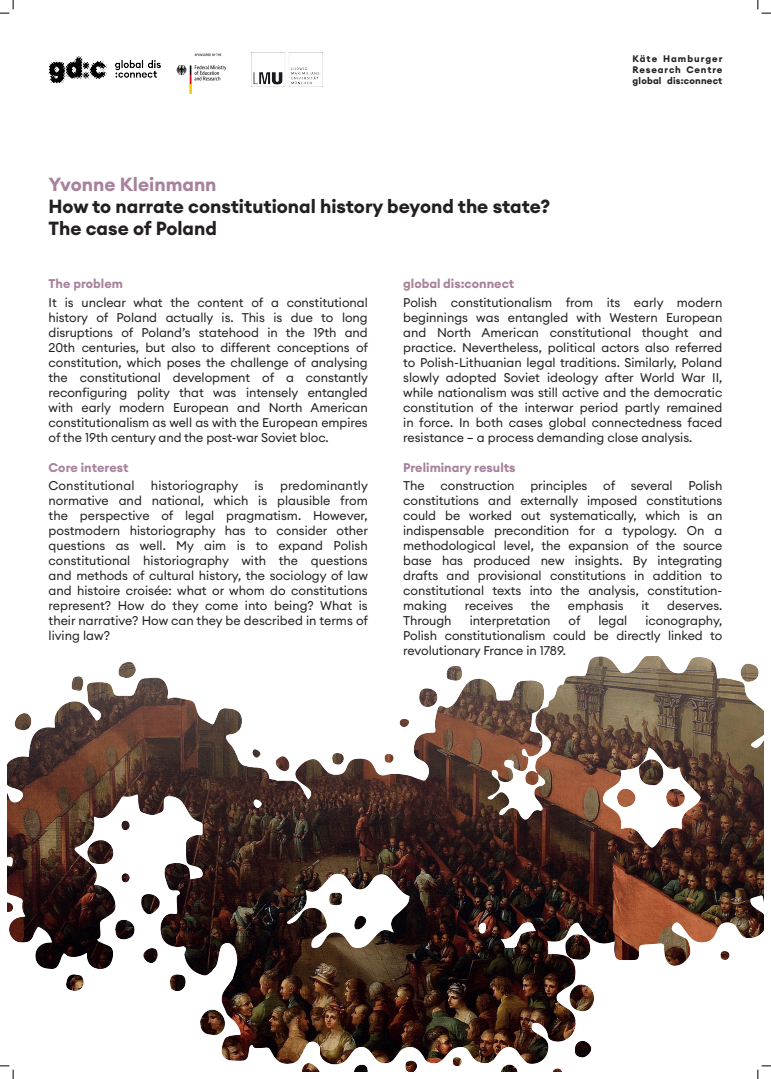
<style>
.page{position:relative;width:771px;height:1079px;background:#fff}
.page>*{position:absolute;margin:0;border:0;box-sizing:border-box;transform-origin:0 0}
.t1{font:700 18.75px "Euclid Circular A";color:#231f20}
.t2{font:700 18.75px "Euclid Circular A";color:#a8829c}
.t3{font:12.5px/15px "Euclid Circular A";letter-spacing:-.005em;color:#231f20;text-align:justify}
.t4{font:700 12.5px "Euclid Circular A";color:#a8829c}
.t5{font:700 9.38px "Euclid Circular A";letter-spacing:.02em;color:#231f20}
.t6{font:700 9.38px "Euclid Circular A";letter-spacing:.085em;color:#231f20}
.t7{font:700 9.38px "Euclid Circular A";letter-spacing:.11em;color:#231f20}
</style>
<div class="page">
<img style="left:8px;top:656px;width:755px;height:415px">
<img style="left:253px;top:67px;width:68px;height:18px">
<img style="left:49px;top:57px;width:111px;height:26px">
<img style="left:176px;top:52px;width:76px;height:42px">
<svg style="left:0;top:0;width:14px;height:14px"></svg>
<svg style="left:0;top:1065px;width:14px;height:14px"></svg>
<svg style="left:757px;top:0;width:13px;height:14px"></svg>
<svg style="left:757px;top:1065px;width:13px;height:14px"></svg>
<p class="t2" style="left:49px;top:172px;width:169px">Yvonne Kleinmann</p>
<p class="t1" style="left:49px;top:194px;width:503px">How to narrate constitutional history beyond the state?</p>
<p class="t1" style="left:49px;top:217px;width:170px">The case of Poland</p>
<p class="t7" style="left:632px;top:52px;width:91px">Käte Hamburger</p>
<p class="t6" style="left:632px;top:64px;width:91px">Research Centre</p>
<p class="t5" style="left:632px;top:75px;width:91px">global dis:connect</p>
<p class="t4" style="left:49px;top:276px;width:76px">The problem</p>
<p class="t3" style="left:49px;top:294px;width:321px">It is unclear what the content of a constitutional history of Poland actually is. This is due to long disruptions of Poland’s statehood in the 19th and 20th centuries, but also to different conceptions of constitution, which poses the challenge of analysing the constitutional development of a constantly reconfiguring polity that was intensely entangled with early modern European and North American constitutionalism as well as with the European empires of the 19th century and the post-war Soviet bloc.</p>
<p class="t4" style="left:49px;top:459px;width:81px">Core interest</p>
<p class="t3" style="left:49px;top:478px;width:87px">Constitutional</p>
<p class="t3" style="left:151px;top:478px;width:89px">historiography</p>
<p class="t3" style="left:254px;top:478px;width:11px">is</p>
<p class="t3" style="left:49px;top:478px;width:321px;text-indent:231px">predominantly normative and national, which is plausible from the perspective of legal pragmatism. However, postmodern historiography has to consider other questions as well. My aim is to expand Polish constitutional historiography with the questions and methods of cultural history, the sociology of law and histoire croisée: what or whom do constitutions represent? How do they come into being? What is their narrative? How can they be described in terms of living law?</p>
<p class="t4" style="left:403px;top:276px;width:113px">global dis:connect</p>
<p class="t3" style="left:403px;top:294px;width:320px">Polish constitutionalism from its early modern beginnings was entangled with Western European and North American constitutional thought and practice. Nevertheless, political actors also referred to Polish-Lithuanian legal traditions. Similarly, Poland slowly adopted Soviet ideology after World War II, while nationalism was still active and the democratic constitution of the interwar period partly remained in force. In both cases global connectedness faced resistance – a process demanding close analysis.</p>
<p class="t4" style="left:403px;top:459px;width:114px">Preliminary results</p>
<p class="t3" style="left:403px;top:478px;width:23px">The</p>
<p class="t3" style="left:440px;top:478px;width:76px">construction</p>
<p class="t3" style="left:530px;top:478px;width:58px">principles</p>
<p class="t3" style="left:603px;top:478px;width:71px">of several</p>
<p class="t3" style="left:403px;top:478px;width:320px;text-indent:285px">Polish constitutions and externally imposed constitutions could be worked out systematically, which is an indispensable precondition for a typology. On a methodological level, the expansion of the source base has produced new insights. By integrating drafts and provisional constitutions in addition to constitutional texts into the analysis, constitution&shy;making</p>
<p class="t3" style="left:464px;top:598px;width:50px">receives</p>
<p class="t3" style="left:531px;top:598px;width:21px">the</p>
<p class="t3" style="left:568px;top:598px;width:57px">emphasis</p>
<p class="t3" style="left:641px;top:598px;width:9px">it</p>
<p class="t3" style="left:667px;top:598px;width:57px">deserves.</p>
<p class="t3" style="left:403px;top:613px;width:50px">Through</p>
<p class="t3" style="left:469px;top:613px;width:82px">interpretation</p>
<p class="t3" style="left:568px;top:613px;width:14px">of</p>
<p class="t3" style="left:598px;top:613px;width:30px">legal</p>
<p class="t3" style="left:403px;top:613px;width:320px;text-indent:242px">iconography, Polish constitutionalism could be directly linked to revolutionary France in 1789.</p>
</div>
